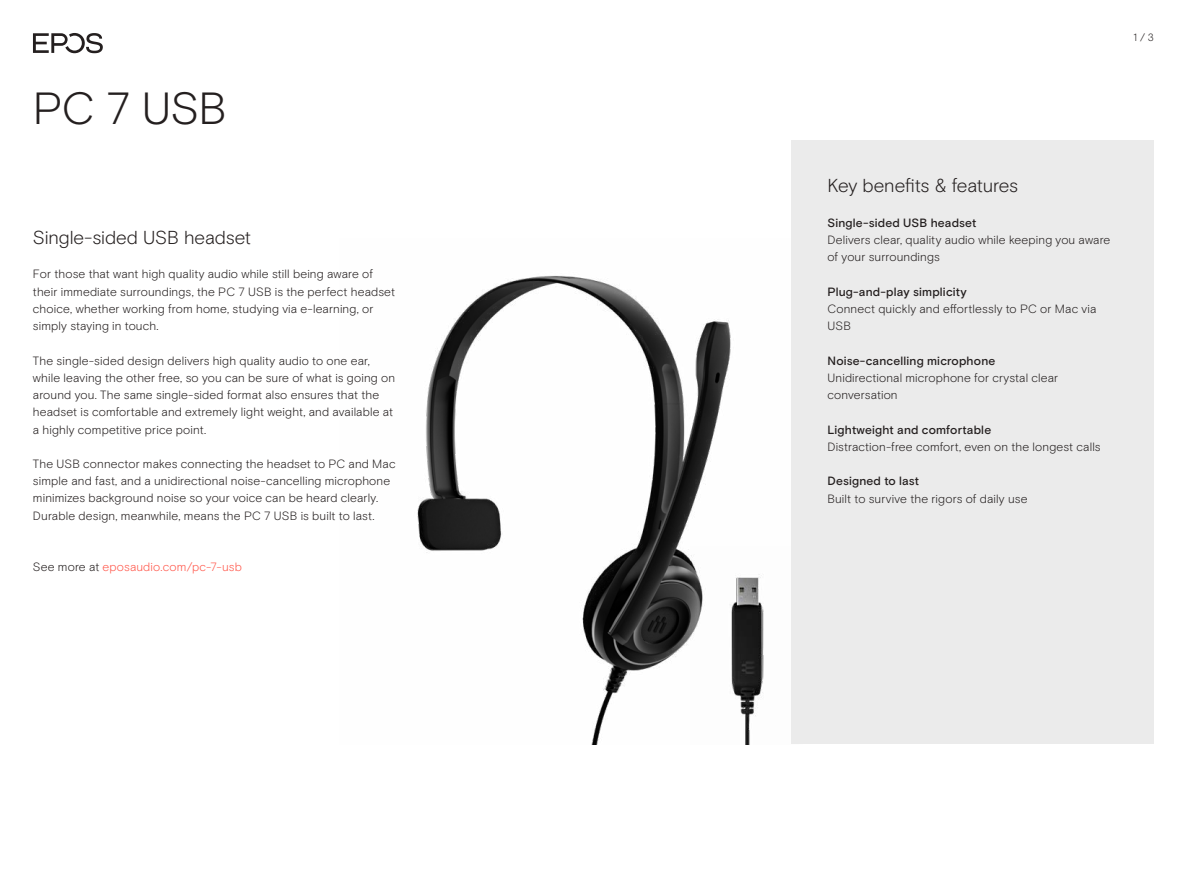
<style>
.page{position:relative;width:1187px;height:893px;background:#fff}
.page>*{position:absolute;margin:0;border:0;box-sizing:border-box;transform-origin:0 0}
.t1{font:300 45px "EPOS Basis";color:#241f1f}
.t2{font:300 18.75px "EPOS Basis";letter-spacing:-.01em;color:#241f1f}
.t3{font:300 12px/17.2px "EPOS Basis";letter-spacing:.01em;color:#241f1f}
.t4{font:500 12px "EPOS Basis";letter-spacing:.015em;color:#241f1f}
.t5{font:300 12px "EPOS Basis";letter-spacing:.015em;color:#ff5549}
.t6{font:300 10.5px "EPOS Basis";color:#241f1f}
.s1{color:#241f1f}
</style>
<div class="page">
<img style="left:417px;top:275px;width:314px;height:469px">
<img style="left:690px;top:546px;width:74px;height:198px">
<svg style="left:33px;top:33px;width:70px;height:20px"></svg>
<div style="left:791px;top:140px;width:362px;height:604px;background:#ebebeb"></div>
<h1 class="t1" style="left:33px;top:82px;width:195px">PC 7 USB</h1>
<h2 class="t2" style="left:33px;top:226px;width:219px">Single-sided USB headset</h2>
<p class="t3" style="left:33px;top:266px;width:363px">For those that want high quality audio while still being aware of their immediate surroundings, the PC 7 USB is the perfect headset choice, whether working from home, studying via e-learning, or simply staying in touch.</p>
<p class="t3" style="left:33px;top:352px;width:363px">The single-sided design delivers high quality audio to one ear, while leaving the other free, so you can be sure of what is going on around you. The same single-sided format also ensures that the headset is comfortable and extremely light weight, and available at a highly competitive price point.</p>
<p class="t3" style="left:33px;top:455px;width:364px">The USB connector makes connecting the headset to PC and Mac simple and fast, and a unidirectional noise-cancelling microphone minimizes background noise so your voice can be heard clearly.<br>Durable design, meanwhile, means the PC 7 USB is built to last.</p>
<p class="t5" style="left:33px;top:560px;width:210px"><span class="s1">See more at</span> eposaudio.com/pc-7-usb</p>
<p class="t6" style="left:1133px;top:31px;width:22px">1 / 3</p>
<h2 class="t2" style="left:827px;top:174px;width:192px">Key benefits &amp; features</h2>
<p class="t4" style="left:827px;top:215px;width:150px">Single-sided USB headset</p>
<p class="t3" style="left:827px;top:231px;width:284px">Delivers clear, quality audio while keeping you aware of your surroundings</p>
<p class="t4" style="left:827px;top:284px;width:141px">Plug-and-play simplicity</p>
<p class="t3" style="left:827px;top:300px;width:270px">Connect quickly and effortlessly to PC or Mac via<br>USB</p>
<p class="t4" style="left:827px;top:353px;width:169px">Noise-cancelling microphone</p>
<p class="t3" style="left:827px;top:369px;width:232px">Unidirectional microphone for crystal clear conversation</p>
<p class="t4" style="left:827px;top:422px;width:165px">Lightweight and comfortable</p>
<p class="t3" style="left:827px;top:438px;width:275px">Distraction-free comfort, even on the longest calls</p>
<p class="t4" style="left:827px;top:474px;width:93px">Designed to last</p>
<p class="t3" style="left:827px;top:490px;width:201px">Built to survive the rigors of daily use</p>
</div>
